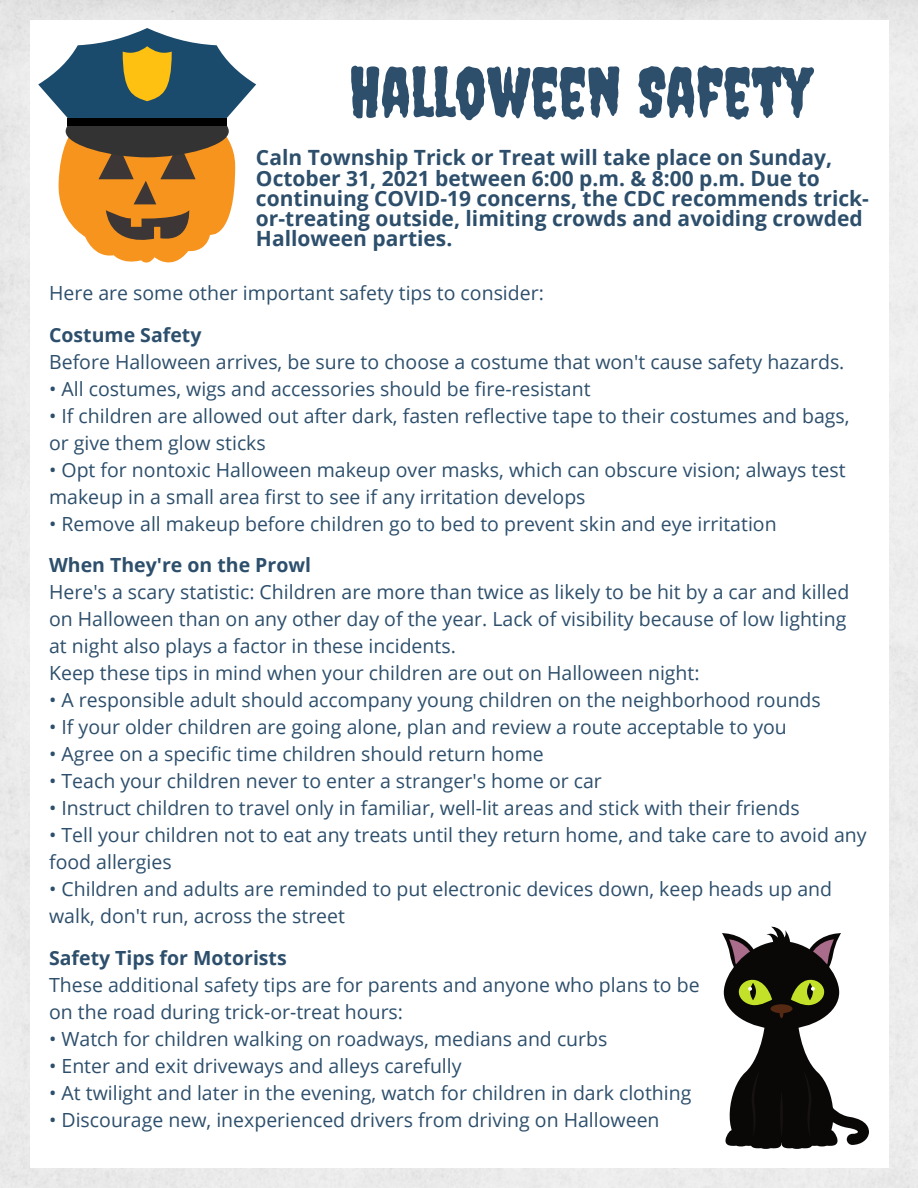
<style>
.page{position:relative;width:918px;height:1188px;background:#fff}
.page>*{position:absolute;margin:0;border:0;box-sizing:border-box;transform-origin:0 0}
.t1{font:69px "Creepster";color:#2d4f6c}
.t2{font:700 21px/20.2px "Open Sans";color:#2d4f6c}
.t3{font:19.5px/27px "Open Sans";color:#2d4f6c}
.t4{font:700 19.5px "Open Sans";color:#2d4f6c}
</style>
<div class="page">
<svg style="left:38px;top:28px;width:218px;height:235px"></svg>
<div style="left:68px;top:118px;width:159px;height:7px;background:#000"></div>
<svg style="left:722px;top:926px;width:147px;height:223px"></svg>
<p class="t1" style="left:349px;top:51px;width:464px">HALLOWEEN SAFETY</p>
<p class="t2" style="left:256px;top:147px;width:615px">Caln Township Trick or Treat will take place on Sunday, October 31, 2021 between 6:00 p.m. &amp; 8:00 p.m. Due to continuing COVID-19 concerns, the CDC recommends trick&shy;or-treating outside, limiting crowds and avoiding crowded Halloween parties.</p>
<p class="t3" style="left:49px;top:279px;width:496px">Here are some other important safety tips to consider:</p>
<p class="t4" style="left:49px;top:321px;width:154px">Costume Safety</p>
<p class="t3" style="left:49px;top:347px;width:797px">Before Halloween arrives, be sure to choose a costume that won't cause safety hazards.</p>
<p class="t3" style="left:49px;top:374px;width:543px">• All costumes, wigs and accessories should be fire-resistant</p>
<p class="t3" style="left:49px;top:401px;width:802px">• If children are allowed out after dark, fasten reflective tape to their costumes and bags, or give them glow sticks</p>
<p class="t3" style="left:49px;top:455px;width:798px">• Opt for nontoxic Halloween makeup over masks, which can obscure vision; always test makeup in a small area first to see if any irritation develops</p>
<p class="t3" style="left:49px;top:509px;width:729px">• Remove all makeup before children go to bed to prevent skin and eye irritation</p>
<p class="t4" style="left:49px;top:551px;width:263px">When They're on the Prowl</p>
<p class="t3" style="left:49px;top:578px;width:802px">Here's a scary statistic: Children are more than twice as likely to be hit by a car and killed on Halloween than on any other day of the year. Lack of visibility because of low lighting at night also plays a factor in these incidents.</p>
<p class="t3" style="left:49px;top:659px;width:652px">Keep these tips in mind when your children are out on Halloween night:</p>
<p class="t3" style="left:49px;top:686px;width:773px">• A responsible adult should accompany young children on the neighborhood rounds</p>
<p class="t3" style="left:49px;top:713px;width:739px">• If your older children are going alone, plan and review a route acceptable to you</p>
<p class="t3" style="left:49px;top:740px;width:496px">• Agree on a specific time children should return home</p>
<p class="t3" style="left:49px;top:767px;width:554px">• Teach your children never to enter a stranger's home or car</p>
<p class="t3" style="left:49px;top:794px;width:752px">• Instruct children to travel only in familiar, well-lit areas and stick with their friends</p>
<p class="t3" style="left:49px;top:821px;width:819px">• Tell your children not to eat any treats until they return home, and take care to avoid any food allergies</p>
<p class="t3" style="left:49px;top:875px;width:784px">• Children and adults are reminded to put electronic devices down, keep heads up and walk, don't run, across the street</p>
<p class="t4" style="left:49px;top:944px;width:239px">Safety Tips for Motorists</p>
<p class="t3" style="left:49px;top:971px;width:652px">These additional safety tips are for parents and anyone who plans to be</p>
<p class="t3" style="left:49px;top:998px;width:356px">on the road during trick-or-treat hours:</p>
<p class="t3" style="left:49px;top:1025px;width:560px">• Watch for children walking on roadways, medians and curbs</p>
<p class="t3" style="left:49px;top:1052px;width:414px">• Enter and exit driveways and alleys carefully</p>
<p class="t3" style="left:49px;top:1079px;width:644px">• At twilight and later in the evening, watch for children in dark clothing</p>
<p class="t3" style="left:49px;top:1106px;width:612px">• Discourage new, inexperienced drivers from driving on Halloween</p>
</div>
